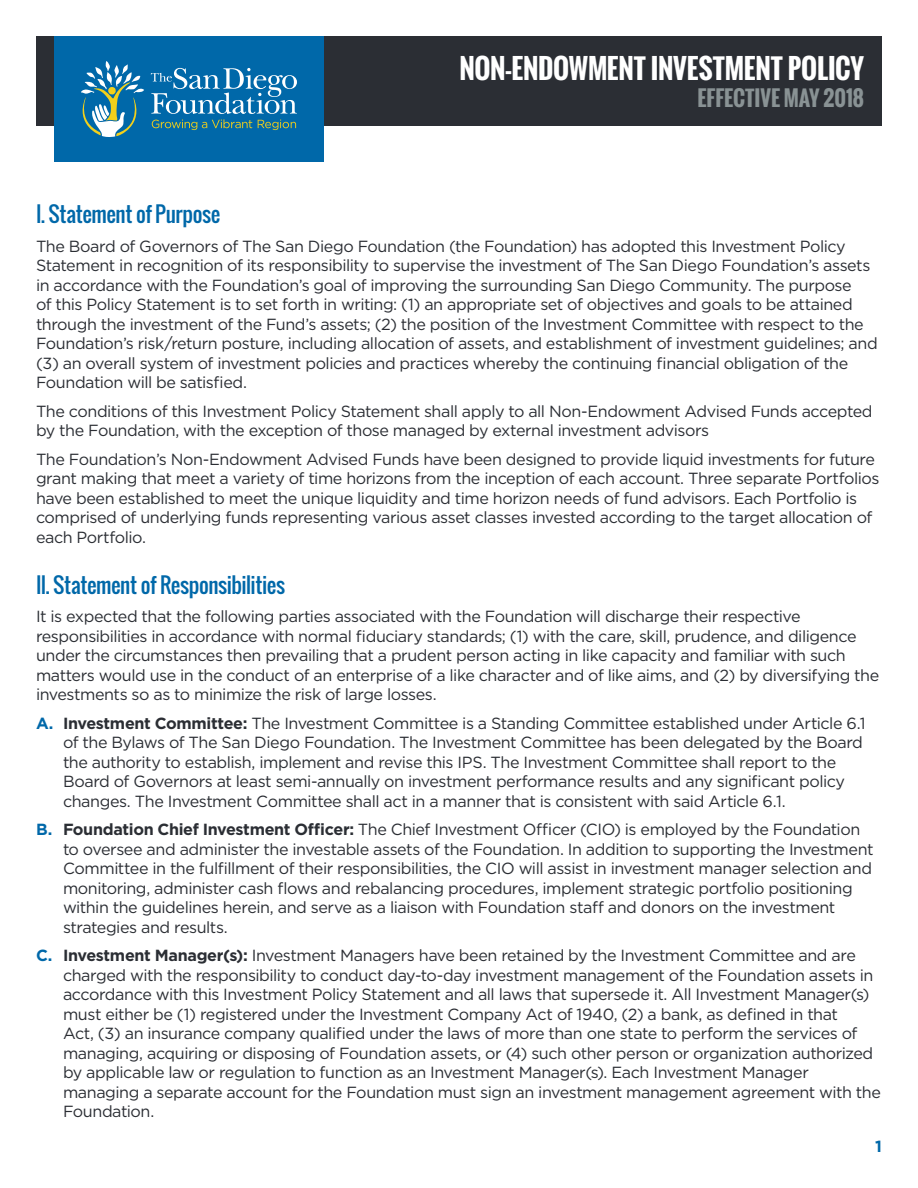
<style>
.page{position:relative;width:918px;height:1188px;background:#fff}
.page>*{position:absolute;margin:0;border:0;box-sizing:border-box;transform-origin:0 0}
.t1{font:700 27px "Oswald";letter-spacing:-.005em;color:#fff}
.H2_-_Dark_1C{font:21px "Oswald";letter-spacing:-.02em;color:#0068a9}
.t2{font:700 21px "Oswald";color:#899294}
.C_-_Body{font:16.2px/19.5px "Gotham";letter-spacing:-.025em;color:#2b2e34}
.C_-_Page{font:700 16.2px "Gotham";color:#0068a9}
.s1{font-weight:700;color:#0068a9}
.s2{font-weight:700}
</style>
<div class="page">
<div style="left:36px;top:36px;width:846px;height:89px;background:#2b2e34"></div>
<div style="left:54px;top:36px;width:270px;height:126px;background:#0068a9"></div>
<svg style="left:81px;top:61px;width:63px;height:76px"></svg>
<svg style="left:151px;top:68px;width:146px;height:62px"></svg>
<h1 class="t1" style="left:459px;top:48px;width:406px">NON-ENDOWMENT INVESTMENT POLICY</h1>
<p class="t2" style="left:697px;top:82px;width:168px">EFFECTIVE MAY 2018</p>
<p class="H2_-_Dark_1C" style="left:36px;top:198px;width:186px">I. Statement of Purpose</p>
<p class="C_-_Body" style="left:36px;top:236px;width:843px">The Board of Governors of The San Diego Foundation (the Foundation) has adopted this Investment Policy Statement in recognition of its responsibility to supervise the investment of The San Diego Foundation’s assets in accordance with the Foundation’s goal of improving the surrounding San Diego Community. The purpose<br>of this Policy Statement is to set forth in writing: (1) an appropriate set of objectives and goals to be attained through the investment of the Fund’s assets; (2) the position of the Investment Committee with respect to the Foundation’s risk/return posture, including allocation of assets, and establishment of investment guidelines; and (3) an overall system of investment policies and practices whereby the continuing financial obligation of the Foundation will be satisfied.</p>
<p class="C_-_Body" style="left:36px;top:401px;width:838px">The conditions of this Investment Policy Statement shall apply to all Non-Endowment Advised Funds accepted by the Foundation, with the exception of those managed by external investment advisors</p>
<p class="C_-_Body" style="left:36px;top:449px;width:845px">The Foundation’s Non-Endowment Advised Funds have been designed to provide liquid investments for future grant making that meet a variety of time horizons from the inception of each account. Three separate Portfolios have been established to meet the unique liquidity and time horizon needs of fund advisors. Each Portfolio is comprised of underlying funds representing various asset classes invested according to the target allocation of each Portfolio.</p>
<p class="H2_-_Dark_1C" style="left:36px;top:569px;width:251px">II. Statement of Responsibilities</p>
<p class="C_-_Body" style="left:36px;top:606px;width:845px">It is expected that the following parties associated with the Foundation will discharge their respective responsibilities in accordance with normal fiduciary standards; (1) with the care, skill, prudence, and diligence under the circumstances then prevailing that a prudent person acting in like capacity and familiar with such matters would use in the conduct of an enterprise of a like character and of like aims, and (2) by diversifying the investments so as to minimize the risk of large losses.</p>
<p class="C_-_Body" style="left:63px;top:713px;width:804px;text-indent:-27px"><span class="s1">A.</span> <span class="s2">Investment Committee:</span> The Investment Committee is a Standing Committee established under Article 6.1 of the Bylaws of The San Diego Foundation. The Investment Committee has been delegated by the Board the authority to establish, implement and revise this IPS. The Investment Committee shall report to the Board of Governors at least semi-annually on investment performance results and any significant policy changes. The Investment Committee shall act in a manner that is consistent with said Article 6.1.</p>
<p class="C_-_Body" style="left:63px;top:819px;width:812px;text-indent:-27px"><span class="s1">B.</span> <span class="s2">Foundation Chief Investment Officer:</span> The Chief Investment Officer (CIO) is employed by the Foundation to oversee and administer the investable assets of the Foundation. In addition to supporting the Investment Committee in the fulfillment of their responsibilities, the CIO will assist in investment manager selection and monitoring, administer cash flows and rebalancing procedures, implement strategic portfolio positioning within the guidelines herein, and serve as a liaison with Foundation staff and donors on the investment strategies and results.</p>
<p class="C_-_Body" style="left:63px;top:945px;width:819px;text-indent:-27px"><span class="s1">C.</span> <span class="s2">Investment Manager(s):</span> Investment Managers have been retained by the Investment Committee and are charged with the responsibility to conduct day-to-day investment management of the Foundation assets in accordance with this Investment Policy Statement and all laws that supersede it. All Investment Manager(s) must either be (1) registered under the Investment Company Act of 1940, (2) a bank, as defined in that<br>Act, (3) an insurance company qualified under the laws of more than one state to perform the services of managing, acquiring or disposing of Foundation assets, or (4) such other person or organization authorized by applicable law or regulation to function as an Investment Manager(s). Each Investment Manager managing a separate account for the Foundation must sign an investment management agreement with the Foundation.</p>
<p class="C_-_Page" style="left:875px;top:1136px;width:8px">1</p>
</div>
